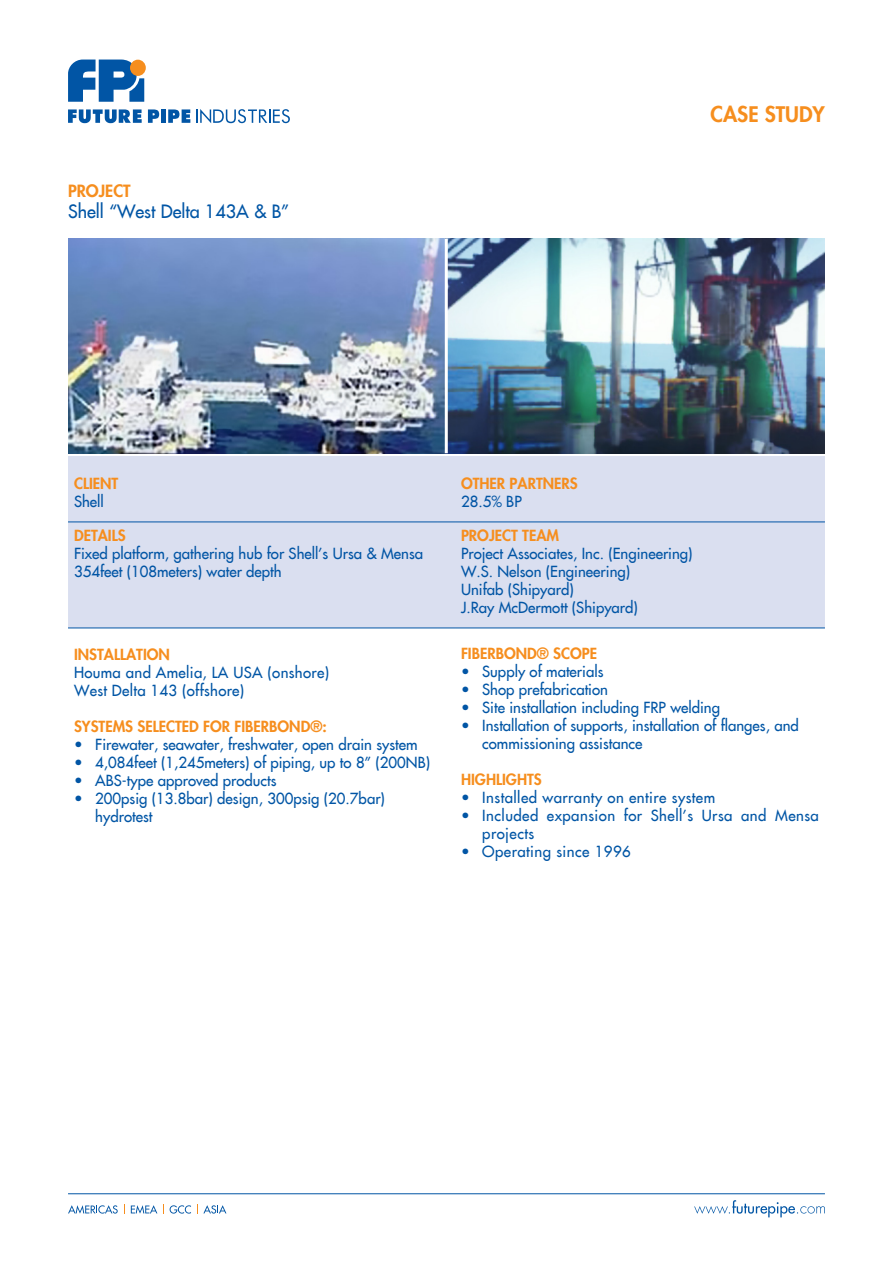
<style>
.page{position:relative;width:893px;height:1263px;background:#fff}
.page>*{position:absolute;margin:0;border:0;box-sizing:border-box;transform-origin:0 0}
.t1{font:800 21px "Futura LT";color:#f68e1e}
.t2{font:18px "Futura LT";color:#0155a5}
.t3{font:800 16.5px "Futura LT";color:#f68e1e}
.t4{font:15px/18px "Futura LT";color:#0155a5}
.t5{font:800 15px "Futura LT";color:#f68e1e}
.t6{font:15px/18px "Futura LT";letter-spacing:.03em;color:#0155a5}
.t7{font:15px "Futura LT";letter-spacing:.02em;color:#0155a5}
</style>
<div class="page">
<svg style="left:197px;top:109px;width:93px;height:14px"></svg>
<svg style="left:68px;top:109px;width:74px;height:14px"></svg>
<svg style="left:148px;top:109px;width:11px;height:14px"></svg>
<div style="left:161px;top:109px;width:5px;height:14px;background:#0155a5"></div>
<svg style="left:168px;top:109px;width:22px;height:14px"></svg>
<svg style="left:68px;top:60px;width:76px;height:42px"></svg>
<div style="left:130px;top:60px;width:16px;height:16px;background:#f68e1e;border-radius:50%"></div>
<svg style="left:694px;top:1200px;width:131px;height:17px"></svg>
<hr style="left:68px;top:1193px;width:757px;height:1px;background:#0155a5">
<svg style="left:68px;top:1205px;width:50px;height:8px"></svg>
<svg style="left:131px;top:1205px;width:26px;height:8px"></svg>
<svg style="left:170px;top:1205px;width:21px;height:8px"></svg>
<svg style="left:197px;top:1204px;width:29px;height:9px"></svg>
<div style="left:68px;top:456px;width:757px;height:119px;background:#dadff0"></div>
<img style="left:68px;top:238px;width:377px;height:215px">
<img style="left:448px;top:238px;width:377px;height:215px">
<svg style="left:68px;top:521px;width:757px;height:107px"></svg>
<hr style="left:68px;top:522px;width:370px;height:1px;background:#0155a5">
<svg style="left:438px;top:522px;width:17px;height:1px"></svg>
<hr style="left:455px;top:522px;width:370px;height:1px;background:#0155a5">
<hr style="left:68px;top:628px;width:370px;height:1px;background:#0155a5">
<svg style="left:438px;top:628px;width:17px;height:1px"></svg>
<hr style="left:455px;top:628px;width:370px;height:1px;background:#0155a5">
<p class="t3" style="left:68px;top:180px;width:64px">PROJECT</p>
<p class="t2" style="left:68px;top:200px;width:223px">Shell “West Delta 143A &amp; B”</p>
<p class="t1" style="left:710px;top:100px;width:116px">CASE STUDY</p>
<p class="t5" style="left:74px;top:473px;width:46px">CLIENT</p>
<p class="t4" style="left:74px;top:492px;width:31px">Shell</p>
<p class="t5" style="left:461px;top:473px;width:118px">OTHER PARTNERS</p>
<p class="t4" style="left:461px;top:492px;width:62px">28.5% BP</p>
<p class="t5" style="left:74px;top:525px;width:53px">DETAILS</p>
<p class="t4" style="left:74px;top:544px;width:351px">Fixed platform, gathering hub for Shell’s Ursa &amp; Mensa</p>
<p class="t4" style="left:74px;top:562px;width:209px">354feet (108meters) water depth</p>
<p class="t5" style="left:461px;top:525px;width:100px">PROJECT TEAM</p>
<p class="t4" style="left:461px;top:544px;width:233px">Project Associates, Inc. (Engineering)</p>
<p class="t4" style="left:461px;top:562px;width:171px">W.S. Nelson (Engineering)</p>
<p class="t4" style="left:461px;top:580px;width:114px">Unifab (Shipyard)</p>
<p class="t4" style="left:461px;top:598px;width:178px">J.Ray McDermott (Shipyard)</p>
<p class="t5" style="left:74px;top:644px;width:97px">INSTALLATION</p>
<p class="t7" style="left:74px;top:662px;width:256px">Houma and Amelia, LA USA (onshore)</p>
<p class="t7" style="left:74px;top:680px;width:172px">West Delta 143 (offshore)</p>
<p class="t5" style="left:74px;top:716px;width:254px">SYSTEMS SELECTED FOR FIBERBOND®:</p>
<p class="t4" style="left:74px;top:735px;width:345px">• Firewater, seawater, freshwater, open drain system</p>
<p class="t4" style="left:74px;top:753px;width:358px">• 4,084feet (1,245meters) of piping, up to 8” (200NB)</p>
<p class="t4" style="left:74px;top:771px;width:204px">• ABS-type approved products</p>
<p class="t4" style="left:95px;top:789px;width:291px;text-indent:-21px">• 200psig (13.8bar) design, 300psig (20.7bar) hydrotest</p>
<p class="t5" style="left:461px;top:644px;width:138px">FIBERBOND® SCOPE</p>
<p class="t4" style="left:461px;top:663px;width:144px">• Supply of materials</p>
<p class="t4" style="left:461px;top:681px;width:149px">• Shop prefabrication</p>
<p class="t4" style="left:461px;top:699px;width:261px">• Site installation including FRP welding</p>
<p class="t4" style="left:482px;top:717px;width:318px;text-indent:-21px">• Installation of supports, installation of flanges, and commissioning assistance</p>
<p class="t5" style="left:461px;top:770px;width:82px">HIGHLIGHTS</p>
<p class="t6" style="left:461px;top:789px;width:256px">• Installed warranty on entire system</p>
<p class="t6" style="left:482px;top:807px;width:338px;text-indent:-21px">• Included expansion for Shell’s Ursa and Mensa projects</p>
<p class="t6" style="left:461px;top:843px;width:171px">• Operating since 1996</p>
</div>
